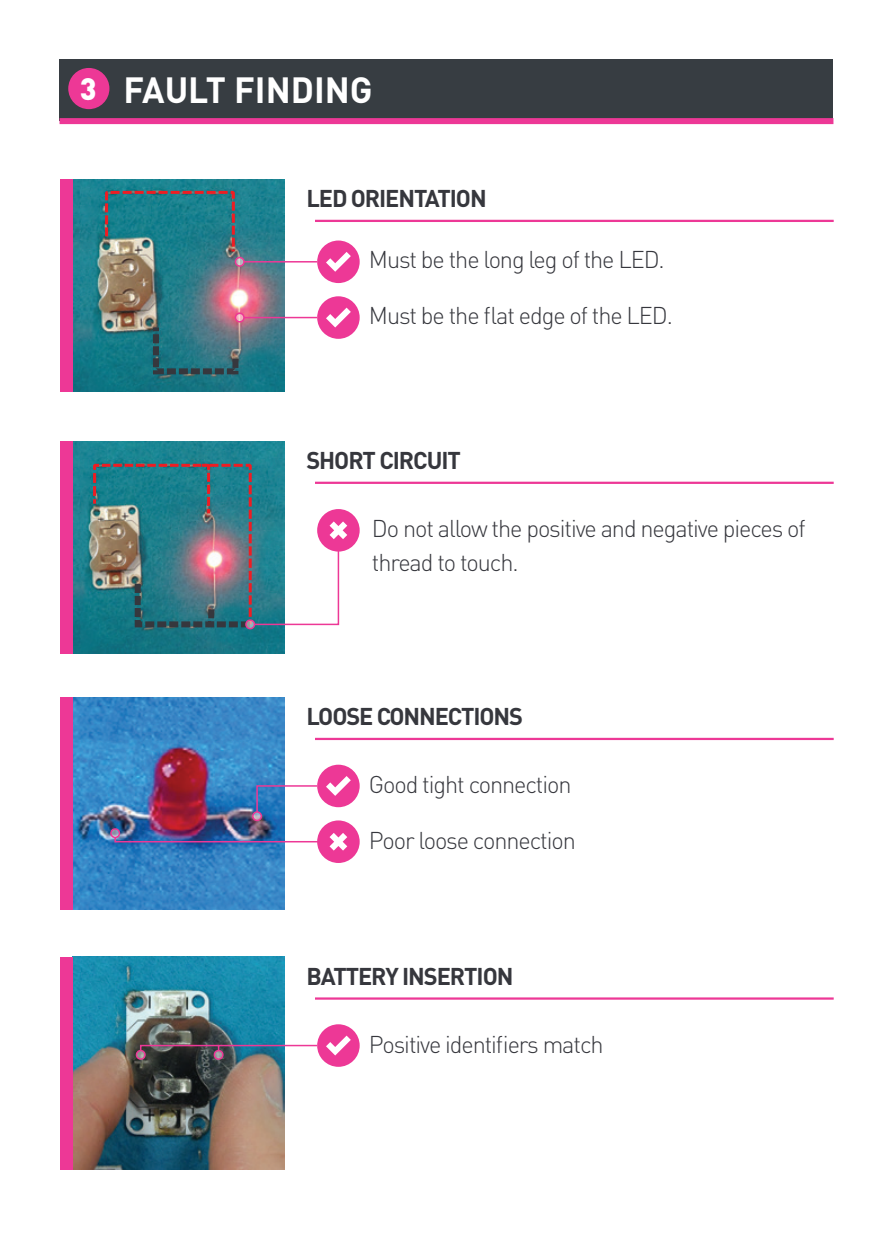
<style>
.page{position:relative;width:893px;height:1259px;background:#fff}
.page>*{position:absolute;margin:0;border:0;box-sizing:border-box;transform-origin:0 0}
.t1{font:700 36px "DIN Pro";color:#fff}
.t2{font:300 24px/33px "DIN Pro";letter-spacing:-.045em;color:#36373d}
.t3{font:700 24px "DIN Pro";letter-spacing:-.045em;color:#36373d}
.s1{font-weight:900;font-size:30.6px}
</style>
<div class="page">
<img style="left:72px;top:441px;width:213px;height:213px">
<img style="left:72px;top:179px;width:213px;height:213px">
<img style="left:72px;top:957px;width:213px;height:212px">
<div style="left:317px;top:296px;width:43px;height:43px;background:#ed3896;border-radius:50%"></div>
<img style="left:72px;top:697px;width:213px;height:213px">
<hr style="left:315px;top:220px;width:519px;height:2px;background:#ed3896">
<div style="left:317px;top:240px;width:43px;height:43px;background:#ed3896;border-radius:50%"></div>
<svg style="left:326px;top:252px;width:25px;height:20px"></svg>
<svg style="left:326px;top:308px;width:25px;height:19px"></svg>
<hr style="left:244px;top:261px;width:73px;height:1px;background:#ed3896">
<svg style="left:235px;top:257px;width:9px;height:9px"></svg>
<div style="left:235px;top:257px;width:10px;height:10px;border:2px solid #ed3896;border-radius:50%"></div>
<svg style="left:235px;top:313px;width:9px;height:9px"></svg>
<div style="left:235px;top:312px;width:10px;height:10px;border:2px solid #ed3896;border-radius:50%"></div>
<hr style="left:244px;top:317px;width:73px;height:1px;background:#ed3896">
<div style="left:317px;top:764px;width:43px;height:43px;background:#ed3896;border-radius:50%"></div>
<svg style="left:326px;top:776px;width:25px;height:20px"></svg>
<div style="left:317px;top:820px;width:43px;height:43px;background:#ed3896;border-radius:50%"></div>
<svg style="left:330px;top:833px;width:17px;height:17px"></svg>
<svg style="left:256px;top:784px;width:63px;height:29px"></svg>
<svg style="left:114px;top:836px;width:204px;height:7px"></svg>
<div style="left:60px;top:179px;width:12px;height:213px;background:#ed3896"></div>
<hr style="left:315px;top:482px;width:519px;height:2px;background:#ed3896">
<div style="left:317px;top:509px;width:43px;height:42px;background:#ed3896;border-radius:50%"></div>
<svg style="left:253px;top:812px;width:8px;height:8px"></svg>
<div style="left:252px;top:811px;width:10px;height:10px;border:2px solid #ed3896;border-radius:50%"></div>
<svg style="left:111px;top:829px;width:8px;height:8px"></svg>
<div style="left:110px;top:828px;width:10px;height:10px;border:2px solid #ed3896;border-radius:50%"></div>
<div style="left:60px;top:441px;width:12px;height:213px;background:#ed3896"></div>
<hr style="left:315px;top:738px;width:519px;height:2px;background:#ed3896">
<div style="left:60px;top:697px;width:12px;height:213px;background:#ed3896"></div>
<div style="left:317px;top:1024px;width:43px;height:42px;background:#ed3896;border-radius:50%"></div>
<svg style="left:326px;top:1035px;width:25px;height:20px"></svg>
<svg style="left:214px;top:1050px;width:9px;height:9px"></svg>
<div style="left:214px;top:1049px;width:10px;height:10px;border:2px solid #ed3896;border-radius:50%"></div>
<svg style="left:136px;top:1050px;width:9px;height:9px"></svg>
<div style="left:136px;top:1049px;width:10px;height:10px;border:2px solid #ed3896;border-radius:50%"></div>
<hr style="left:315px;top:997px;width:519px;height:2px;background:#ed3896">
<div style="left:60px;top:957px;width:12px;height:212px;background:#ed3896"></div>
<svg style="left:139px;top:1044px;width:179px;height:8px"></svg>
<img style="left:92px;top:462px;width:255px;height:168px">
<svg style="left:246px;top:620px;width:8px;height:8px"></svg>
<div style="left:245px;top:619px;width:10px;height:10px;border:2px solid #ed3896;border-radius:50%"></div>
<svg style="left:104px;top:189px;width:132px;height:65px;background:#367d87"></svg>
<svg style="left:150px;top:321px;width:91px;height:56px;background:#3a6f7b"></svg>
<div style="left:60px;top:60px;width:773px;height:61px;background:#373d42"></div>
<div style="left:60px;top:118px;width:773px;height:6px;background:#ed3896"></div>
<div style="left:68px;top:68px;width:41px;height:41px;background:#ed3896;border-radius:50%"></div>
<h1 class="t1" style="left:80px;top:66px;width:294px"><span class="s1">3</span> FAULT FINDING</h1>
<p class="t3" style="left:306px;top:182px;width:182px">LED ORIENTATION</p>
<p class="t2" style="left:369px;top:241px;width:297px">Must be the long leg of the LED.</p>
<p class="t2" style="left:369px;top:298px;width:305px">Must be the flat edge of the LED.</p>
<p class="t3" style="left:306px;top:444px;width:156px">SHORT CIRCUIT</p>
<p class="t2" style="left:372px;top:511px;width:435px">Do not allow the positive and negative pieces of thread to touch.</p>
<p class="t3" style="left:306px;top:700px;width:218px">LOOSE CONNECTIONS</p>
<p class="t2" style="left:369px;top:767px;width:204px">Good tight connection</p>
<p class="t2" style="left:369px;top:822px;width:208px">Poor loose connection</p>
<p class="t3" style="left:306px;top:960px;width:208px">BATTERY INSERTION</p>
<p class="t2" style="left:369px;top:1027px;width:236px">Positive identifiers match</p>
</div>
